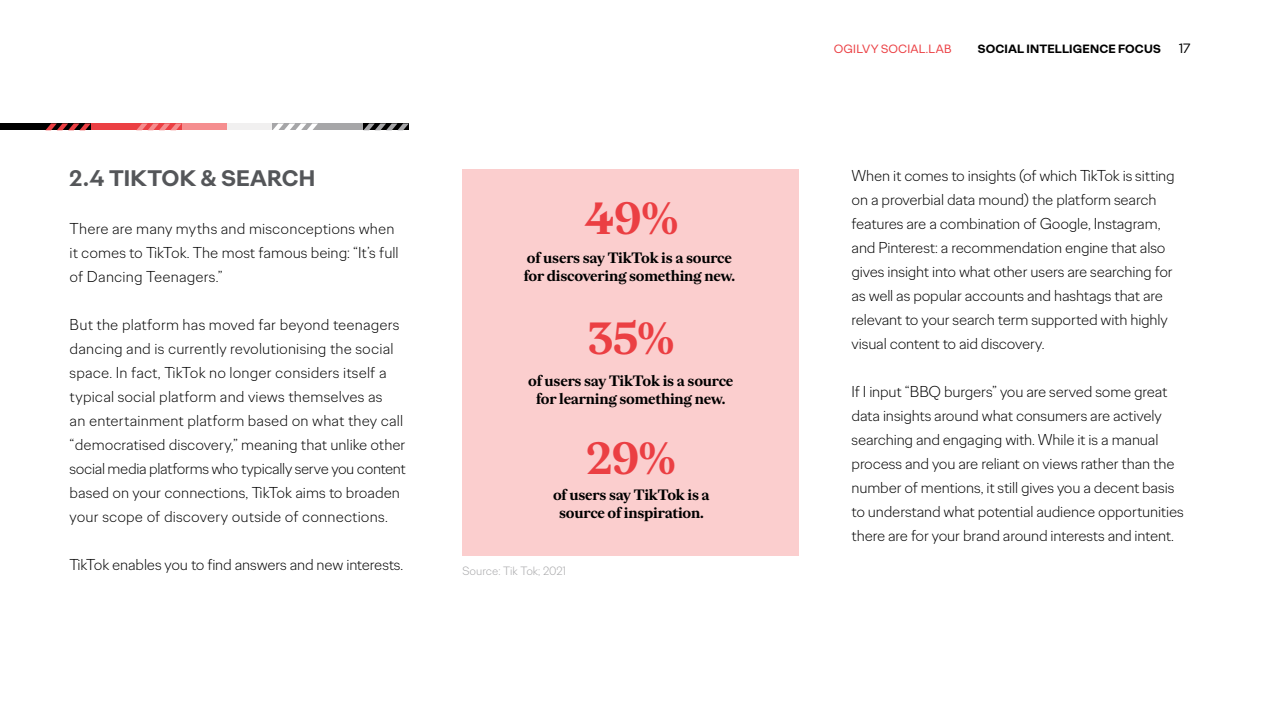
<style>
.page{position:relative;width:1263px;height:702px;background:#fff}
.page>*{position:absolute;margin:0;border:0;box-sizing:border-box;transform-origin:0 0}
.t1{font:700 45px "Ogilvy Serif";color:#eb3f43}
.t2{font:700 22.5px "Ogilvy Sans";letter-spacing:.01em;color:#545659}
.t3{font:300 15.75px/24px "Ogilvy Sans";letter-spacing:-.01em;color:#000}
.t4{font:700 15px/18px "Ogilvy Serif";letter-spacing:-.015em;color:#000;text-align:center}
.t5{font:13.5px "Ogilvy Sans";color:#000}
.t6{font:700 12px "Ogilvy Sans";letter-spacing:.01em;color:#000}
.t7{font:300 12px "Ogilvy Sans";color:#a6a6a8}
.t8{font:12px "Ogilvy Sans";letter-spacing:.015em;color:#eb3f43}
</style>
<div class="page">
<div style="left:463px;top:169px;width:336px;height:386px;background:#fbcece"></div>
<div style="left:91px;top:123px;width:45px;height:7px;background:#eb3f43"></div>
<div style="left:0;top:123px;width:45px;height:7px;background:#000"></div>
<div style="left:318px;top:123px;width:45px;height:7px;background:#a6a6a8"></div>
<div style="left:182px;top:123px;width:45px;height:7px;background:#f58e8f"></div>
<div style="left:227px;top:123px;width:46px;height:7px;background:#f1f0f0"></div>
<svg style="left:136px;top:123px;width:46px;height:7px"></svg>
<svg style="left:45px;top:123px;width:46px;height:7px"></svg>
<svg style="left:363px;top:123px;width:46px;height:7px"></svg>
<svg style="left:273px;top:123px;width:45px;height:7px"></svg>
<h2 class="t2" style="left:70px;top:163px;width:247px">2.4 TIKTOK &amp; SEARCH</h2>
<p class="t3" style="left:70px;top:216px;width:330px">There are many myths and misconceptions when it comes to TikTok. The most famous being: “It’s full of Dancing Teenagers.”</p>
<p class="t3" style="left:70px;top:312px;width:338px">But the platform has moved far beyond teenagers dancing and is currently revolutionising the social space. In fact, TikTok no longer considers itself a typical social platform and views themselves as<br>an entertainment platform based on what they call “democratised discovery,” meaning that unlike other social media platforms who typically serve you content based on your connections, TikTok aims to broaden your scope of discovery outside of connections.</p>
<p class="t3" style="left:70px;top:552px;width:335px">TikTok enables you to find answers and new interests.</p>
<h1 class="t1" style="left:584px;top:190px;width:96px">49%</h1>
<p class="t4" style="left:524px;top:248px;width:213px;text-align:left">of users say TikTok is a source for discovering something new.</p>
<h1 class="t1" style="left:588px;top:310px;width:89px">35%</h1>
<p class="t4" style="left:528px;top:372px;width:207px">of users say TikTok is a source for learning something new.</p>
<h1 class="t1" style="left:587px;top:430px;width:91px">29%</h1>
<p class="t4" style="left:553px;top:486px;width:158px">of users say TikTok is a source of inspiration.</p>
<p class="t7" style="left:462px;top:563px;width:105px">Source: Tik Tok; 2021</p>
<p class="t8" style="left:834px;top:41px;width:119px">OGILVY SOCIAL.LAB</p>
<p class="t6" style="left:978px;top:41px;width:185px">SOCIAL INTELLIGENCE FOCUS</p>
<p class="t5" style="left:1179px;top:39px;width:13px">17</p>
<p class="t3" style="left:851px;top:163px;width:325px">When it comes to insights (of which TikTok is sitting on a proverbial data mound) the platform search features are a combination of Google, Instagram, and Pinterest: a recommendation engine that also gives insight into what other users are searching for as well as popular accounts and hashtags that are relevant to your search term supported with highly visual content to aid discovery.</p>
<p class="t3" style="left:851px;top:379px;width:334px">If I input “BBQ burgers” you are served some great data insights around what consumers are actively searching and engaging with. While it is a manual process and you are reliant on views rather than the number of mentions, it still gives you a decent basis to understand what potential audience opportunities there are for your brand around interests and intent.</p>
</div>
